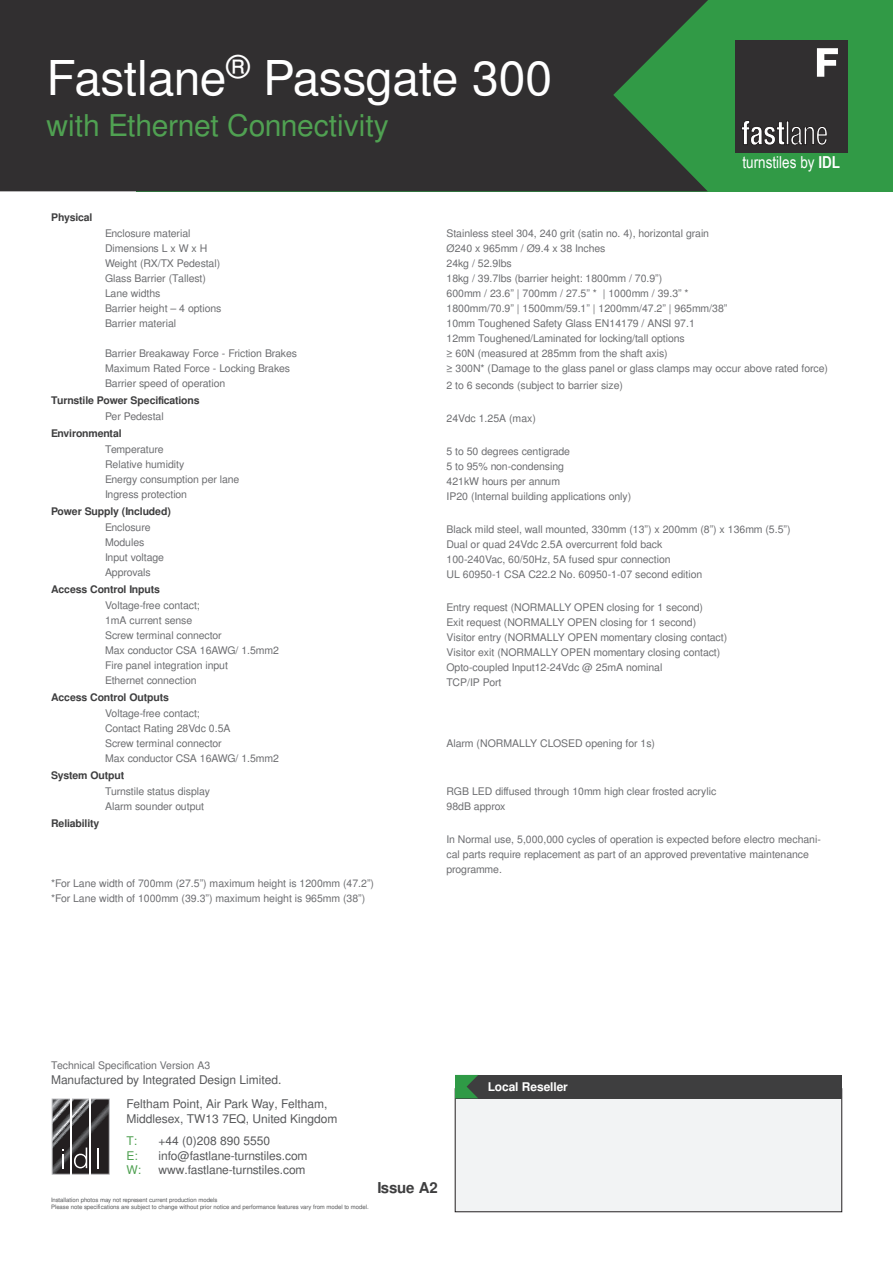
<style>
.page{position:relative;width:893px;height:1263px;background:#fff}
.page>*{position:absolute;margin:0;border:0;box-sizing:border-box;transform-origin:0 0}
.t1{font:48px "Free Sans";letter-spacing:-.01em;color:#fff}
.t2{font:30px "Free Sans";color:#50a152}
.t3{font:16.5px "Arial Narrow";color:#fff}
.t4{font:700 15px "Free Sans";letter-spacing:-.01em;color:#3e3e3f}
.t5{font:12px "Free Sans";color:#57585a}
.t6{font:700 12px "Free Sans";letter-spacing:-.01em;color:#fff}
.t7{font:12px "Free Sans";color:#50a152}
.t8{font:10.5px/15px "Free Sans";color:#6c6d70}
.t9{font:700 10.5px "Free Sans";letter-spacing:-.015em;color:#3e3e3f}
.t10{font:6px "Free Sans";letter-spacing:-.01em;color:#57585a}
.s1{font-weight:700}
</style>
<div class="page">
<div style="left:137px;top:0;width:756px;height:191px;background:#319a46"></div>
<div style="left:0;top:0;width:708px;height:191px;background:#312f30"></div>
<div style="left:735px;top:40px;width:112px;height:113px;background:#312f30"></div>
<svg style="left:741px;top:120px;width:44px;height:25px"></svg>
<div style="left:786px;top:121px;width:3px;height:24px;border:1px solid #231f20"></div>
<svg style="left:791px;top:126px;width:36px;height:19px"></svg>
<svg style="left:817px;top:48px;width:21px;height:29px"></svg>
<svg style="left:52px;top:1098px;width:58px;height:77px;background:#585657"></svg>
<div style="left:455px;top:1089px;width:387px;height:123px;background:#f2f3f4"></div>
<div style="left:455px;top:1088px;width:387px;height:124px;border:1px solid #231f20"></div>
<div style="left:456px;top:1075px;width:386px;height:23px;background:#3e3e3f"></div>
<svg style="left:455px;top:1075px;width:23px;height:23px"></svg>
<p class="t1" style="left:47px;top:45px;width:507px">Fastlane<sup>®</sup> Passgate 300</p>
<p class="t2" style="left:47px;top:104px;width:344px">with Ethernet Connectivity</p>
<p class="t9" style="left:51px;top:210px;width:43px">Physical</p>
<p class="t3" style="left:742px;top:150px;width:99px">turnstiles by <span class="s1">IDL</span></p>
<p class="t8" style="left:105px;top:227px;width:87px">Enclosure material</p>
<p class="t8" style="left:105px;top:242px;width:104px">Dimensions L x W x H</p>
<p class="t8" style="left:105px;top:257px;width:117px">Weight (RX/TX Pedestal)</p>
<p class="t8" style="left:105px;top:272px;width:102px">Glass Barrier (Tallest)</p>
<p class="t8" style="left:105px;top:287px;width:57px">Lane widths</p>
<p class="t8" style="left:105px;top:302px;width:118px">Barrier height – 4 options</p>
<p class="t8" style="left:105px;top:317px;width:73px">Barrier material</p>
<p class="t8" style="left:105px;top:347px;width:193px">Barrier Breakaway Force - Friction Brakes</p>
<p class="t8" style="left:105px;top:362px;width:187px">Maximum Rated Force - Locking Brakes</p>
<p class="t8" style="left:105px;top:377px;width:122px">Barrier speed of operation</p>
<p class="t9" style="left:51px;top:393px;width:150px">Turnstile Power Specifications</p>
<p class="t8" style="left:105px;top:410px;width:60px">Per Pedestal</p>
<p class="t9" style="left:51px;top:426px;width:72px">Environmental</p>
<p class="t8" style="left:105px;top:443px;width:60px">Temperature</p>
<p class="t8" style="left:105px;top:458px;width:81px">Relative humidity</p>
<p class="t8" style="left:105px;top:473px;width:136px">Energy consumption per lane</p>
<p class="t8" style="left:105px;top:488px;width:84px">Ingress protection</p>
<p class="t9" style="left:51px;top:504px;width:121px">Power Supply (Included)</p>
<p class="t8" style="left:105px;top:521px;width:47px">Enclosure</p>
<p class="t8" style="left:105px;top:536px;width:41px">Modules</p>
<p class="t8" style="left:105px;top:551px;width:61px">Input voltage</p>
<p class="t8" style="left:105px;top:566px;width:47px">Approvals</p>
<p class="t9" style="left:51px;top:582px;width:111px">Access Control Inputs</p>
<p class="t8" style="left:105px;top:599px;width:96px">Voltage-free contact;</p>
<p class="t8" style="left:105px;top:614px;width:89px">1mA current sense</p>
<p class="t8" style="left:105px;top:629px;width:118px">Screw terminal connector</p>
<p class="t8" style="left:105px;top:644px;width:175px">Max conductor CSA 16AWG/ 1.5mm2</p>
<p class="t8" style="left:105px;top:659px;width:124px">Fire panel integration input</p>
<p class="t8" style="left:105px;top:674px;width:93px">Ethernet connection</p>
<p class="t9" style="left:51px;top:690px;width:120px">Access Control Outputs</p>
<p class="t8" style="left:105px;top:707px;width:96px">Voltage-free contact;</p>
<p class="t8" style="left:105px;top:722px;width:127px">Contact Rating 28Vdc 0.5A</p>
<p class="t8" style="left:105px;top:737px;width:118px">Screw terminal connector</p>
<p class="t8" style="left:105px;top:752px;width:175px">Max conductor CSA 16AWG/ 1.5mm2</p>
<p class="t9" style="left:51px;top:768px;width:75px">System Output</p>
<p class="t8" style="left:105px;top:785px;width:107px">Turnstile status display</p>
<p class="t8" style="left:105px;top:800px;width:101px">Alarm sounder output</p>
<p class="t9" style="left:51px;top:816px;width:50px">Reliability</p>
<p class="t8" style="left:51px;top:876px;width:324px">*For Lane width of 700mm (27.5”) maximum height is 1200mm (47.2”)</p>
<p class="t8" style="left:51px;top:891px;width:316px">*For Lane width of 1000mm (39.3”) maximum height is 965mm (38”)</p>
<p class="t8" style="left:446px;top:227px;width:264px">Stainless steel 304, 240 grit (satin no. 4), horizontal grain</p>
<p class="t8" style="left:446px;top:242px;width:160px">Ø240 x 965mm / Ø9.4 x 38 Inches</p>
<p class="t8" style="left:446px;top:257px;width:67px">24kg / 52.9lbs</p>
<p class="t8" style="left:446px;top:272px;width:217px">18kg / 39.7lbs (barrier height: 1800mm / 70.9”)</p>
<p class="t8" style="left:446px;top:287px;width:244px">600mm / 23.6” | 700mm / 27.5” * | 1000mm / 39.3” *</p>
<p class="t8" style="left:446px;top:302px;width:282px">1800mm/70.9” | 1500mm/59.1” | 1200mm/47.2” | 965mm/38”</p>
<p class="t8" style="left:446px;top:317px;width:250px">10mm Toughened Safety Glass EN14179 / ANSI 97.1</p>
<p class="t8" style="left:446px;top:332px;width:240px">12mm Toughened/Laminated for locking/tall options</p>
<p class="t8" style="left:446px;top:347px;width:223px">≥ 60N (measured at 285mm from the shaft axis)</p>
<p class="t8" style="left:446px;top:362px;width:383px">≥ 300N* (Damage to the glass panel or glass clamps may occur above rated force)</p>
<p class="t8" style="left:446px;top:378px;width:178px">2 to 6 seconds (subject to barrier size)</p>
<p class="t8" style="left:446px;top:411px;width:91px">24Vdc 1.25A (max)</p>
<p class="t8" style="left:446px;top:444px;width:125px">5 to 50 degrees centigrade</p>
<p class="t8" style="left:446px;top:459px;width:119px">5 to 95% non-condensing</p>
<p class="t8" style="left:446px;top:474px;width:115px">421kW hours per annum</p>
<p class="t8" style="left:446px;top:489px;width:186px">IP20 (Internal building applications only)</p>
<p class="t8" style="left:446px;top:522px;width:346px">Black mild steel, wall mounted, 330mm (13”) x 200mm (8”) x 136mm (5.5”)</p>
<p class="t8" style="left:446px;top:537px;width:217px">Dual or quad 24Vdc 2.5A overcurrent fold back</p>
<p class="t8" style="left:446px;top:552px;width:226px">100-240Vac, 60/50Hz, 5A fused spur connection</p>
<p class="t8" style="left:446px;top:567px;width:257px">UL 60950-1 CSA C22.2 No. 60950-1-07 second edition</p>
<p class="t8" style="left:446px;top:600px;width:258px">Entry request (NORMALLY OPEN closing for 1 second)</p>
<p class="t8" style="left:446px;top:615px;width:251px">Exit request (NORMALLY OPEN closing for 1 second)</p>
<p class="t8" style="left:446px;top:630px;width:282px">Visitor entry (NORMALLY OPEN momentary closing contact)</p>
<p class="t8" style="left:446px;top:645px;width:275px">Visitor exit (NORMALLY OPEN momentary closing contact)</p>
<p class="t8" style="left:446px;top:660px;width:217px">Opto-coupled Input12-24Vdc @ 25mA nominal</p>
<p class="t8" style="left:446px;top:675px;width:57px">TCP/IP Port</p>
<p class="t8" style="left:446px;top:737px;width:210px">Alarm (NORMALLY CLOSED opening for 1s)</p>
<p class="t8" style="left:446px;top:785px;width:271px">RGB LED diffused through 10mm high clear frosted acrylic</p>
<p class="t8" style="left:446px;top:800px;width:61px">98dB approx</p>
<p class="t8" style="left:446px;top:833px;width:376px">In Normal use, 5,000,000 cycles of operation is expected before electro mechani&shy;cal parts require replacement as part of an approved preventative maintenance programme.</p>
<p class="t8" style="left:51px;top:1058px;width:161px">Technical Specification Version A3</p>
<p class="t5" style="left:51px;top:1072px;width:232px">Manufactured by Integrated Design Limited.</p>
<p class="t5" style="left:127px;top:1095px;width:202px">Feltham Point, Air Park Way, Feltham,</p>
<p class="t5" style="left:127px;top:1110px;width:212px">Middlesex, TW13 7EQ, United Kingdom</p>
<p class="t7" style="left:127px;top:1133px;width:12px">T:</p>
<p class="t7" style="left:127px;top:1147px;width:13px">E:</p>
<p class="t7" style="left:127px;top:1161px;width:16px">W:</p>
<p class="t5" style="left:158px;top:1133px;width:113px">+44 (0)208 890 5550</p>
<p class="t5" style="left:158px;top:1147px;width:151px">info@fastlane-turnstiles.com</p>
<p class="t5" style="left:158px;top:1161px;width:149px">www.fastlane-turnstiles.com</p>
<p class="t10" style="left:51px;top:1195px;width:168px">Installation photos may not represent current production models</p>
<p class="t10" style="left:51px;top:1203px;width:319px">Please note specifications are subject to change without prior notice and performance features vary from model to model.</p>
<p class="t4" style="left:378px;top:1177px;width:62px">Issue A2</p>
<p class="t6" style="left:488px;top:1078px;width:81px">Local Reseller</p>
</div>
